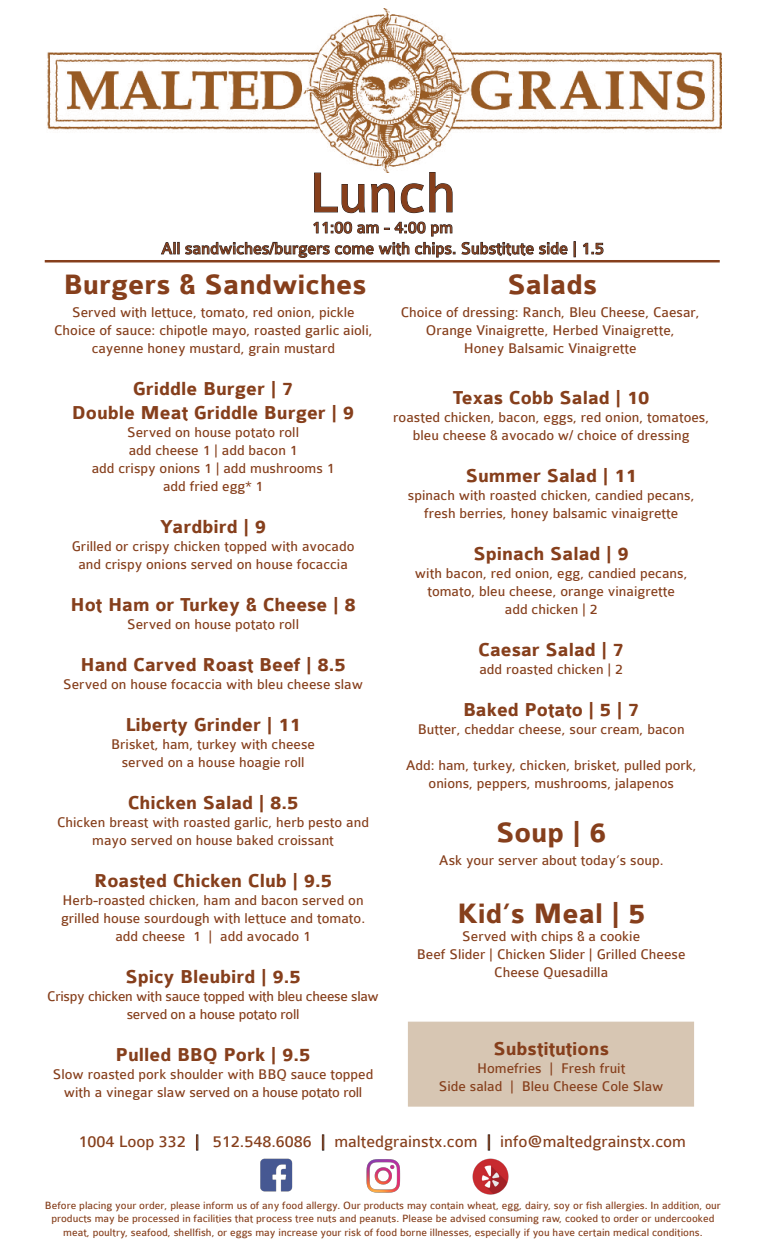
<style>
.page{position:relative;width:765px;height:1260px;background:#fff}
.page>*{position:absolute;margin:0;border:0;box-sizing:border-box;transform-origin:0 0}
.t1{font:60px "Colaborate";color:#863f1c}
.t2{font:700 30px "Colaborate";color:#863f1c}
.t3{font:700 20px "Colaborate";color:#863f1c}
.t4{font:17.5px "Colaborate";color:#863f1c}
.t5{font:15px/18px "Colaborate";color:#863f1c;text-align:center}
.t6{font:15px/18px "Colaborate";letter-spacing:-.02em;color:#863f1c;text-align:center}
.t7{font:11.25px/13.5px "Colaborate";color:#863f1c;text-align:center}
</style>
<div class="page">
<div style="left:408px;top:1022px;width:286px;height:85px;background:#d7c6b3;border:1px solid #d7c6b3"></div>
<svg style="left:314px;top:172px;width:51px;height:41px"></svg>
<svg style="left:371px;top:183px;width:24px;height:30px"></svg>
<svg style="left:401px;top:172px;width:52px;height:41px"></svg>
<svg style="left:161px;top:242px;width:18px;height:13px"></svg>
<svg style="left:185px;top:221px;width:270px;height:37px"></svg>
<svg style="left:461px;top:242px;width:107px;height:14px"></svg>
<svg style="left:574px;top:242px;width:1px;height:15px"></svg>
<svg style="left:583px;top:243px;width:21px;height:12px"></svg>
<svg style="left:197px;top:1135px;width:1px;height:15px"></svg>
<svg style="left:322px;top:1135px;width:2px;height:15px"></svg>
<svg style="left:488px;top:1135px;width:2px;height:15px"></svg>
<img style="left:260px;top:1158px;width:33px;height:34px">
<img style="left:366px;top:1159px;width:35px;height:34px">
<img style="left:472px;top:1158px;width:37px;height:37px">
<img style="left:47px;top:8px;width:674px;height:164px">
<hr style="left:45px;top:260px;width:675px;height:2px;background:#863f1c">
<p class="t1" style="left:309px;top:162px;width:149px">Lunch</p>
<p class="t4" style="left:312px;top:218px;width:143px">11:00 am - 4:00 pm</p>
<p class="t4" style="left:161px;top:239px;width:444px">All sandwiches/burgers come with chips. Substitute side | 1.5</p>
<p class="t2" style="left:63px;top:269px;width:305px">Burgers &amp; Sandwiches</p>
<p class="t2" style="left:507px;top:269px;width:91px">Salads</p>
<p class="t5" style="left:72px;top:303px;width:284px">Served with lettuce, tomato, red onion, pickle</p>
<p class="t5" style="left:54px;top:321px;width:320px">Choice of sauce: chipotle mayo, roasted garlic aioli, cayenne honey mustard, grain mustard</p>
<p class="t5" style="left:401px;top:303px;width:300px">Choice of dressing: Ranch, Bleu Cheese, Caesar,<br>Orange Vinaigrette, Herbed Vinaigrette,<br>Honey Balsamic Vinaigrette</p>
<p class="t3" style="left:133px;top:379px;width:162px">Griddle Burger | 7</p>
<p class="t3" style="left:72px;top:403px;width:284px">Double Meat Griddle Burger | 9</p>
<p class="t5" style="left:127px;top:424px;width:173px">Served on house potato roll</p>
<p class="t5" style="left:129px;top:442px;width:170px">add cheese 1 | add bacon 1</p>
<p class="t5" style="left:92px;top:460px;width:244px">add crispy onions 1 | add mushrooms 1</p>
<p class="t5" style="left:163px;top:478px;width:102px">add fried egg* 1</p>
<p class="t3" style="left:160px;top:517px;width:108px">Yardbird | 9</p>
<p class="t5" style="left:72px;top:538px;width:284px">Grilled or crispy chicken topped with avocado and crispy onions served on house focaccia</p>
<p class="t3" style="left:71px;top:595px;width:287px">Hot Ham or Turkey &amp; Cheese | 8</p>
<p class="t5" style="left:127px;top:616px;width:173px">Served on house potato roll</p>
<p class="t3" style="left:80px;top:655px;width:267px">Hand Carved Roast Beef | 8.5</p>
<p class="t5" style="left:63px;top:676px;width:301px">Served on house focaccia with bleu cheese slaw</p>
<p class="t3" style="left:125px;top:715px;width:177px">Liberty Grinder | 11</p>
<p class="t5" style="left:111px;top:736px;width:205px">Brisket, ham, turkey with cheese served on a house hoagie roll</p>
<p class="t3" style="left:128px;top:793px;width:172px">Chicken Salad | 8.5</p>
<p class="t5" style="left:57px;top:814px;width:313px">Chicken breast with roasted garlic, herb pesto and mayo served on house baked croissant</p>
<p class="t3" style="left:94px;top:871px;width:240px">Roasted Chicken Club | 9.5</p>
<p class="t5" style="left:61px;top:892px;width:306px;text-align:left">Herb-roasted chicken, ham and bacon served on grilled house sourdough with lettuce and tomato.</p>
<p class="t5" style="left:115px;top:928px;width:197px">add cheese 1 | add avocado 1</p>
<p class="t3" style="left:125px;top:967px;width:177px">Spicy Bleubird | 9.5</p>
<p class="t6" style="left:47px;top:988px;width:333px">Crispy chicken with sauce topped with bleu cheese slaw served on a house potato roll</p>
<p class="t3" style="left:116px;top:1045px;width:196px">Pulled BBQ Pork | 9.5</p>
<p class="t5" style="left:53px;top:1066px;width:322px">Slow roasted pork shoulder with BBQ sauce topped with a vinegar slaw served on a house potato roll</p>
<p class="t3" style="left:453px;top:388px;width:198px">Texas Cobb Salad | 10</p>
<p class="t5" style="left:393px;top:409px;width:318px">roasted chicken, bacon, eggs, red onion, tomatoes, bleu cheese &amp; avocado w/ choice of dressing</p>
<p class="t3" style="left:466px;top:466px;width:172px">Summer Salad | 11</p>
<p class="t5" style="left:408px;top:487px;width:288px">spinach with roasted chicken, candied pecans, fresh berries, honey balsamic vinaigrette</p>
<p class="t3" style="left:474px;top:544px;width:157px">Spinach Salad | 9</p>
<p class="t5" style="left:415px;top:565px;width:274px">with bacon, red onion, egg, candied pecans, tomato, bleu cheese, orange vinaigrette</p>
<p class="t5" style="left:505px;top:601px;width:94px">add chicken | 2</p>
<p class="t3" style="left:478px;top:640px;width:148px">Caesar Salad | 7</p>
<p class="t5" style="left:479px;top:661px;width:145px">add roasted chicken | 2</p>
<p class="t3" style="left:463px;top:700px;width:178px">Baked Potato | 5 | 7</p>
<p class="t5" style="left:418px;top:721px;width:268px">Butter, cheddar cheese, sour cream, bacon</p>
<p class="t5" style="left:406px;top:757px;width:292px">Add: ham, turkey, chicken, brisket, pulled pork, onions, peppers, mushrooms, jalapenos</p>
<p class="t2" style="left:496px;top:817px;width:112px">Soup | 6</p>
<p class="t5" style="left:439px;top:851px;width:226px">Ask your server about today’s soup.</p>
<p class="t2" style="left:457px;top:898px;width:190px">Kid’s Meal | 5</p>
<p class="t5" style="left:462px;top:928px;width:179px">Served with chips &amp; a cookie</p>
<p class="t5" style="left:417px;top:946px;width:270px">Beef Slider | Chicken Slider | Grilled Cheese</p>
<p class="t5" style="left:494px;top:964px;width:115px">Cheese Quesadilla</p>
<p class="t3" style="left:493px;top:1039px;width:117px">Substitutions</p>
<p class="t5" style="left:477px;top:1060px;width:150px">Homefries | Fresh fruit</p>
<p class="t5" style="left:439px;top:1078px;width:226px">Side salad | Bleu Cheese Cole Slaw</p>
<p class="t4" style="left:78px;top:1133px;width:609px">1004 Loop 332 | 512.548.6086 | maltedgrainstx.com | info@maltedgrainstx.com</p>
<p class="t7" style="left:45px;top:1198px;width:677px">Before placing your order, please inform us of any food allergy. Our products may contain wheat, egg, dairy, soy or fish allergies. In addition, our products may be processed in facilities that process tree nuts and peanuts. Please be advised consuming raw, cooked to order or undercooked meat, poultry, seafood, shellfish, or eggs may increase your risk of food borne illnesses, especially if you have certain medical conditions.</p>
</div>
